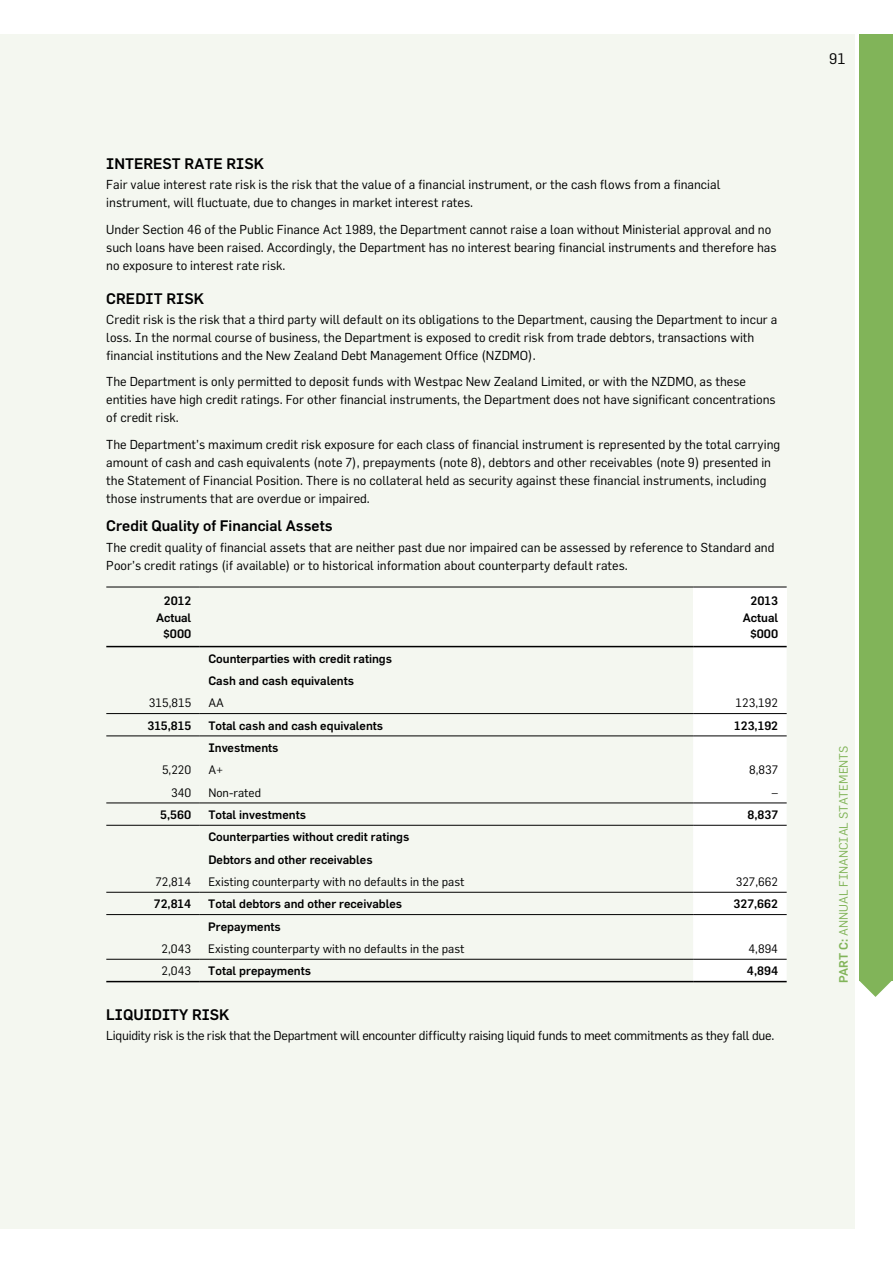
<style>
.page{position:relative;width:893px;height:1263px;background:#fff}
.page>*{position:absolute;margin:0;border:0;box-sizing:border-box;transform-origin:0 0}
.t1{font:500 15px "Flama Maori";color:#000}
.t2{font:15px "Flama Maori";color:#000}
.t3{font:12.75px/18px "Flama Maori";color:#000}
.t4{font:12.75px "Flama Maori";letter-spacing:-.02em;color:#000}
.t5{font:500 12px/16.5px "Flama Maori";color:#000;text-align:right}
.t6{font:12px "Flama Maori";color:#000}
.t7{font:12px "Flama Maori";color:#81b459}
.s1{font-weight:500}
</style>
<div class="page">
<div style="left:0;top:34px;width:855px;height:1195px;background:#f4f7f0"></div>
<div style="left:859px;top:34px;width:34px;height:946px;background:#81b459"></div>
<svg style="left:859px;top:980px;width:33px;height:17px"></svg>
<div style="left:693px;top:587px;width:94px;height:60px;background:#fff"></div>
<div style="left:693px;top:647px;width:94px;height:334px;background:#fff"></div>
<hr style="left:106px;top:587px;width:94px;height:1px;background:#000">
<hr style="left:200px;top:587px;width:493px;height:1px;background:#000">
<hr style="left:693px;top:587px;width:94px;height:1px;background:#000">
<hr style="left:106px;top:646px;width:94px;height:1px;background:#000">
<hr style="left:200px;top:646px;width:493px;height:1px;background:#000">
<hr style="left:693px;top:646px;width:94px;height:1px;background:#000">
<hr style="left:106px;top:713px;width:94px;height:1px;background:#000">
<hr style="left:200px;top:713px;width:493px;height:1px;background:#000">
<hr style="left:693px;top:713px;width:94px;height:1px;background:#000">
<hr style="left:106px;top:735px;width:94px;height:1px;background:#000">
<hr style="left:200px;top:735px;width:493px;height:1px;background:#000">
<hr style="left:693px;top:735px;width:94px;height:1px;background:#000">
<hr style="left:106px;top:802px;width:94px;height:1px;background:#000">
<hr style="left:200px;top:802px;width:493px;height:1px;background:#000">
<hr style="left:693px;top:802px;width:94px;height:1px;background:#000">
<hr style="left:106px;top:825px;width:94px;height:1px;background:#000">
<hr style="left:200px;top:825px;width:493px;height:1px;background:#000">
<hr style="left:693px;top:825px;width:94px;height:1px;background:#000">
<hr style="left:106px;top:959px;width:94px;height:1px;background:#000">
<hr style="left:200px;top:959px;width:493px;height:1px;background:#000">
<hr style="left:693px;top:959px;width:94px;height:1px;background:#000">
<hr style="left:106px;top:981px;width:94px;height:1px;background:#000">
<hr style="left:200px;top:981px;width:493px;height:1px;background:#000">
<hr style="left:693px;top:981px;width:94px;height:1px;background:#000">
<hr style="left:106px;top:892px;width:94px;height:1px;background:#000">
<hr style="left:200px;top:892px;width:493px;height:1px;background:#000">
<hr style="left:693px;top:892px;width:94px;height:1px;background:#000">
<hr style="left:106px;top:914px;width:94px;height:1px;background:#000">
<hr style="left:200px;top:914px;width:493px;height:1px;background:#000">
<hr style="left:693px;top:914px;width:94px;height:1px;background:#000">
<p class="t1" style="left:106px;top:155px;width:19px">Interest</p>
<p class="t1" style="left:185px;top:155px;width:20px">Rate</p>
<p class="t1" style="left:227px;top:155px;width:20px">Risk</p>
<p class="t3" style="left:106px;top:176px;width:616px">Fair value interest rate risk is the risk that the value of a financial instrument, or the cash flows from a financial instrument, will fluctuate, due to changes in market interest rates.</p>
<p class="t3" style="left:106px;top:220px;width:672px">Under Section 46 of the Public Finance Act 1989, the Department cannot raise a loan without Ministerial approval and no such loans have been raised. Accordingly, the Department has no interest bearing financial instruments and therefore has no exposure to interest rate risk.</p>
<p class="t1" style="left:106px;top:289px;width:99px">CREDIT RISK</p>
<p class="t3" style="left:106px;top:310px;width:673px">Credit risk is the risk that a third party will default on its obligations to the Department, causing the Department to incur a loss. In the normal course of business, the Department is exposed to credit risk from trade debtors, transactions with financial institutions and the New Zealand Debt Management Office (NZDMO).</p>
<p class="t3" style="left:106px;top:372px;width:671px">The Department is only permitted to deposit funds with Westpac New Zealand Limited, or with the NZDMO, as these entities have high credit ratings. For other financial instruments, the Department does not have significant concentrations of credit risk.</p>
<p class="t3" style="left:106px;top:435px;width:675px">The Department’s maximum credit risk exposure for each class of financial instrument is represented by the total carrying amount of cash and cash equivalents (note 7), prepayments (note 8), debtors and other receivables (note 9) presented in the Statement of Financial Position. There is no collateral held as security against these financial instruments, including those instruments that are overdue or impaired.</p>
<p class="t1" style="left:106px;top:517px;width:228px">Credit Quality of Financial Assets</p>
<p class="t3" style="left:106px;top:538px;width:670px">The credit quality of financial assets that are neither past due nor impaired can be assessed by reference to Standard and<br>Poor’s credit ratings (if available) or to historical information about counterparty default rates.</p>
<p class="t5" style="left:156px;top:592px;width:37px">2012<br>Actual $000</p>
<p class="t5" style="left:743px;top:592px;width:37px">2013<br>Actual $000</p>
<p class="t5" style="left:208px;top:647px;width:185px;line-height:22.4px;text-align:left">Counterparties with credit ratings<br>Cash and cash equivalents</p>
<p class="t6" style="left:149px;top:696px;width:44px">315,815</p>
<p class="t6" style="left:208px;top:696px;width:17px">AA</p>
<p class="t6" style="left:735px;top:696px;width:44px">123,192</p>
<p class="t5" style="left:147px;top:717px;width:45px">315,815</p>
<p class="t5" style="left:208px;top:717px;width:176px">Total cash and cash equivalents</p>
<p class="t5" style="left:734px;top:717px;width:45px">123,192</p>
<p class="t5" style="left:208px;top:739px;width:72px">Investments</p>
<p class="t6" style="left:162px;top:763px;width:31px">5,220</p>
<p class="t6" style="left:208px;top:763px;width:16px">A+</p>
<p class="t6" style="left:749px;top:763px;width:31px">8,837</p>
<p class="t6" style="left:171px;top:785px;width:22px">340</p>
<p class="t6" style="left:208px;top:785px;width:54px">Non-rated</p>
<p class="t6" style="left:771px;top:785px;width:8px">–</p>
<p class="t5" style="left:160px;top:806px;width:33px">5,560</p>
<p class="t5" style="left:208px;top:806px;width:99px">Total investments</p>
<p class="t5" style="left:747px;top:806px;width:32px">8,837</p>
<p class="t5" style="left:208px;top:825px;width:202px;line-height:22.4px;text-align:left">Counterparties without credit ratings<br>Debtors and other receivables</p>
<p class="t6" style="left:155px;top:874px;width:37px">72,814</p>
<p class="t6" style="left:208px;top:874px;width:258px">Existing counterparty with no defaults in the past</p>
<p class="t6" style="left:736px;top:874px;width:44px">327,662</p>
<p class="t5" style="left:154px;top:895px;width:39px">72,814</p>
<p class="t5" style="left:208px;top:895px;width:195px">Total debtors and other receivables</p>
<p class="t5" style="left:733px;top:895px;width:46px">327,662</p>
<p class="t5" style="left:208px;top:918px;width:74px">Prepayments</p>
<p class="t6" style="left:162px;top:941px;width:31px">2,043</p>
<p class="t6" style="left:208px;top:941px;width:258px">Existing counterparty with no defaults in the past</p>
<p class="t6" style="left:748px;top:941px;width:31px">4,894</p>
<p class="t6" style="left:162px;top:964px;width:31px">2,043</p>
<p class="t5" style="left:208px;top:962px;width:104px">Total prepayments</p>
<p class="t5" style="left:747px;top:962px;width:33px">4,894</p>
<p class="t1" style="left:106px;top:1006px;width:125px">LIQUIDITY RISK</p>
<p class="t4" style="left:106px;top:1028px;width:670px">Liquidity risk is the risk that the Department will encounter difficulty raising liquid funds to meet commitments as they fall due.</p>
<p class="t2" style="left:829px;top:50px;width:18px">91</p>
<p class="t7" style="left:836px;top:983px;width:239px;rotate:-90deg"><span class="s1">PART C:</span> ANNUAL FINANCIAL STATEMENTS</p>
</div>
